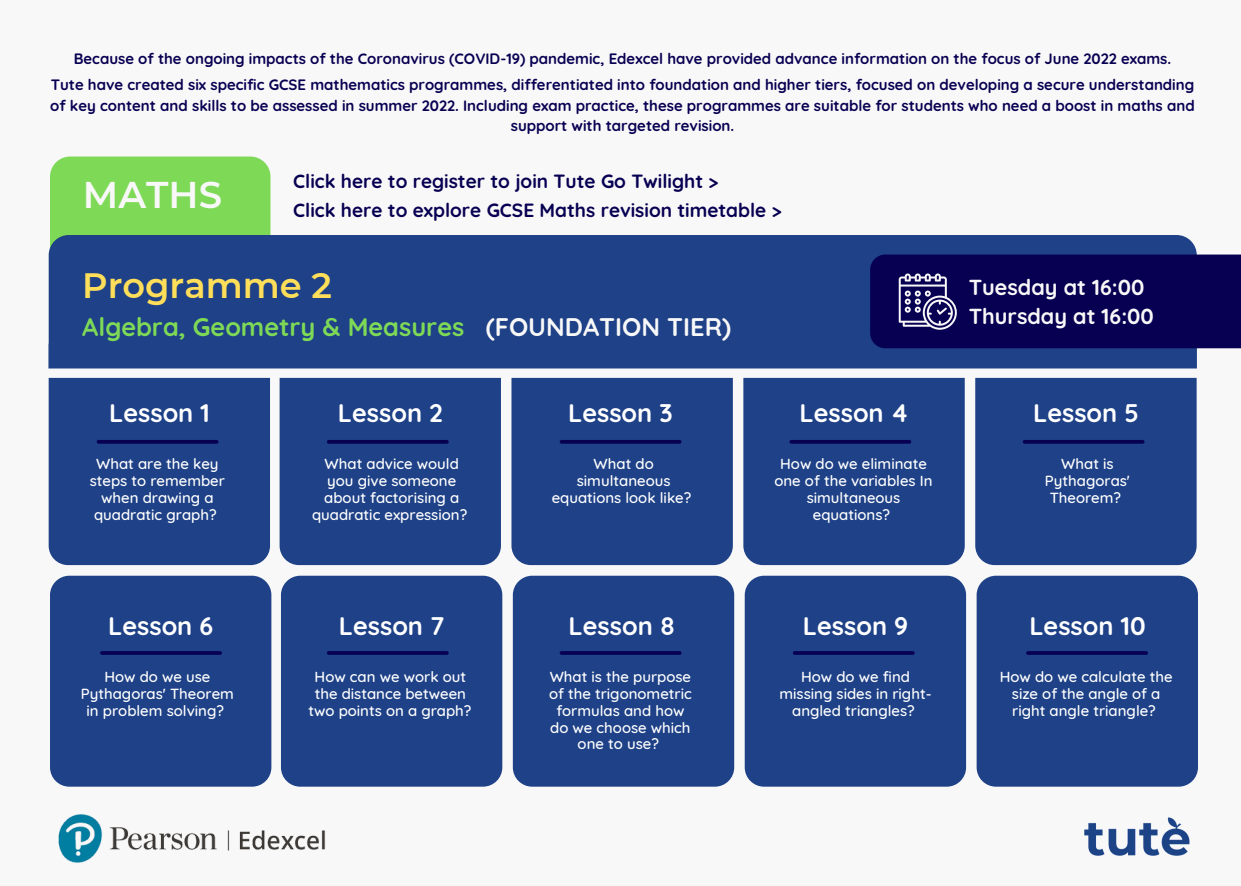
<style>
.page{position:relative;width:1241px;height:886px;background:#fff}
.page>*{position:absolute;margin:0;border:0;box-sizing:border-box;transform-origin:0 0}
.t1{font:600 37.12px "Montserrat";color:#f8f8f8}
.t2{font:600 35.12px "Montserrat";color:#ffde59}
.t3{font:700 25.38px "Quicksand";color:#fff}
.t4{font:700 25.38px "Quicksand";color:#7ed957}
.t5{font:700 21.62px "Quicksand";color:#f8f8f8}
.t6{font:700 19.12px "Quicksand";color:#070052}
.t7{font:500 15px/16.9px "Quicksand";color:#fff;text-align:center}
.t8{font:700 15px/20.6px "Quicksand";color:#070052;text-align:center}
.s1{color:#f8f8f8}
</style>
<div class="page">
<div style="left:0;top:0;width:1240px;height:886px;background:#f8f8f8"></div>
<div style="left:50px;top:157px;width:220px;height:202px;background:#7ed957;border-radius:20px"></div>
<div style="left:49px;top:235px;width:1147px;height:167px;background:#1e4187;border-radius:20px"></div>
<div style="left:0;top:373px;width:1240px;height:63px;background:#f8f8f8"></div>
<div style="left:279px;top:327px;width:222px;height:238px;background:#1e4187;border-radius:19px"></div>
<div style="left:49px;top:327px;width:221px;height:238px;background:#1e4187;border-radius:19px"></div>
<div style="left:743px;top:327px;width:221px;height:238px;background:#1e4187;border-radius:19px"></div>
<div style="left:511px;top:327px;width:221px;height:238px;background:#1e4187;border-radius:19px"></div>
<div style="left:975px;top:327px;width:221px;height:238px;background:#1e4187;border-radius:19px"></div>
<div style="left:281px;top:576px;width:221px;height:211px;background:#1e4187;border-radius:19px"></div>
<div style="left:50px;top:576px;width:221px;height:211px;background:#1e4187;border-radius:19px"></div>
<div style="left:744px;top:576px;width:222px;height:211px;background:#1e4187;border-radius:19px"></div>
<div style="left:513px;top:576px;width:221px;height:211px;background:#1e4187;border-radius:19px"></div>
<div style="left:976px;top:576px;width:221px;height:211px;background:#1e4187;border-radius:19px"></div>
<hr style="left:102px;top:651px;width:118px;height:4px;background:#070052">
<div style="left:40px;top:368px;width:1200px;height:10px;background:#f8f8f8"></div>
<div style="left:870px;top:255px;width:370px;height:93px;background:#070052"></div>
<hr style="left:329px;top:651px;width:118px;height:4px;background:#070052">
<hr style="left:561px;top:651px;width:118px;height:4px;background:#070052">
<hr style="left:794px;top:651px;width:118px;height:4px;background:#070052">
<hr style="left:1027px;top:651px;width:119px;height:4px;background:#070052">
<svg style="left:98px;top:440px;width:119px;height:4px"></svg>
<svg style="left:329px;top:440px;width:118px;height:4px"></svg>
<svg style="left:561px;top:440px;width:118px;height:4px"></svg>
<svg style="left:791px;top:440px;width:118px;height:4px"></svg>
<svg style="left:1024px;top:440px;width:118px;height:4px"></svg>
<img style="left:1084px;top:817px;width:106px;height:39px">
<img style="left:58px;top:814px;width:268px;height:49px">
<p class="t8" style="left:74px;top:48px;width:1098px">Because of the ongoing impacts of the Coronavirus (COVID-19) pandemic, Edexcel have provided advance information on the focus of June 2022 exams.</p>
<p class="t8" style="left:50px;top:74px;width:1145px">Tute have created six specific GCSE mathematics programmes, differentiated into foundation and higher tiers, focused on developing a secure understanding of key content and skills to be assessed in summer 2022. Including exam practice, these programmes are suitable for students who need a boost in maths and support with targeted revision.</p>
<p class="t1" style="left:83px;top:172px;width:141px">MATHS</p>
<p class="t6" style="left:293px;top:169px;width:427px">Click here to register to join Tute Go Twilight &gt;</p>
<p class="t6" style="left:293px;top:197px;width:490px">Click here to explore GCSE Maths revision timetable &gt;</p>
<p class="t2" style="left:82px;top:264px;width:251px">Programme 2</p>
<p class="t4" style="left:82px;top:310px;width:650px">Algebra, Geometry &amp; Measures <span class="s1">(FOUNDATION TIER)</span></p>
<p class="t5" style="left:968px;top:273px;width:177px">Tuesday at 16:00</p>
<p class="t5" style="left:968px;top:302px;width:187px">Thursday at 16:00</p>
<p class="t3" style="left:109px;top:397px;width:102px">Lesson 1</p>
<p class="t3" style="left:338px;top:397px;width:106px">Lesson 2</p>
<p class="t3" style="left:568px;top:397px;width:106px">Lesson 3</p>
<p class="t3" style="left:799px;top:397px;width:111px">Lesson 4</p>
<p class="t3" style="left:1033px;top:397px;width:108px">Lesson 5</p>
<p class="t7" style="left:90px;top:455px;width:137px">What are the key steps to remember when drawing a quadratic graph?</p>
<p class="t7" style="left:312px;top:455px;width:157px">What advice would you give someone about factorising a quadratic expression?</p>
<p class="t7" style="left:551px;top:455px;width:141px">What do simultaneous equations look like?</p>
<p class="t7" style="left:774px;top:455px;width:160px">How do we eliminate one of the variables In simultaneous equations?</p>
<p class="t7" style="left:1044px;top:455px;width:87px">What is<br>Pythagoras'<br>Theorem?</p>
<p class="t3" style="left:108px;top:609px;width:107px">Lesson 6</p>
<p class="t3" style="left:339px;top:609px;width:107px">Lesson 7</p>
<p class="t3" style="left:568px;top:609px;width:108px">Lesson 8</p>
<p class="t3" style="left:802px;top:609px;width:107px">Lesson 9</p>
<p class="t3" style="left:1029px;top:609px;width:118px">Lesson 10</p>
<p class="t7" style="left:81px;top:668px;width:155px">How do we use<br>Pythagoras' Theorem in problem solving?</p>
<p class="t7" style="left:308px;top:668px;width:165px">How can we work out the distance between two points on a graph?</p>
<p class="t7" style="left:549px;top:668px;width:144px">What is the purpose of the trigonometric formulas and how do we choose which one to use?</p>
<p class="t7" style="left:779px;top:668px;width:154px">How do we find missing sides in right&shy;angled triangles?</p>
<p class="t7" style="left:999px;top:668px;width:174px">How do we calculate the size of the angle of a right angle triangle?</p>
</div>
